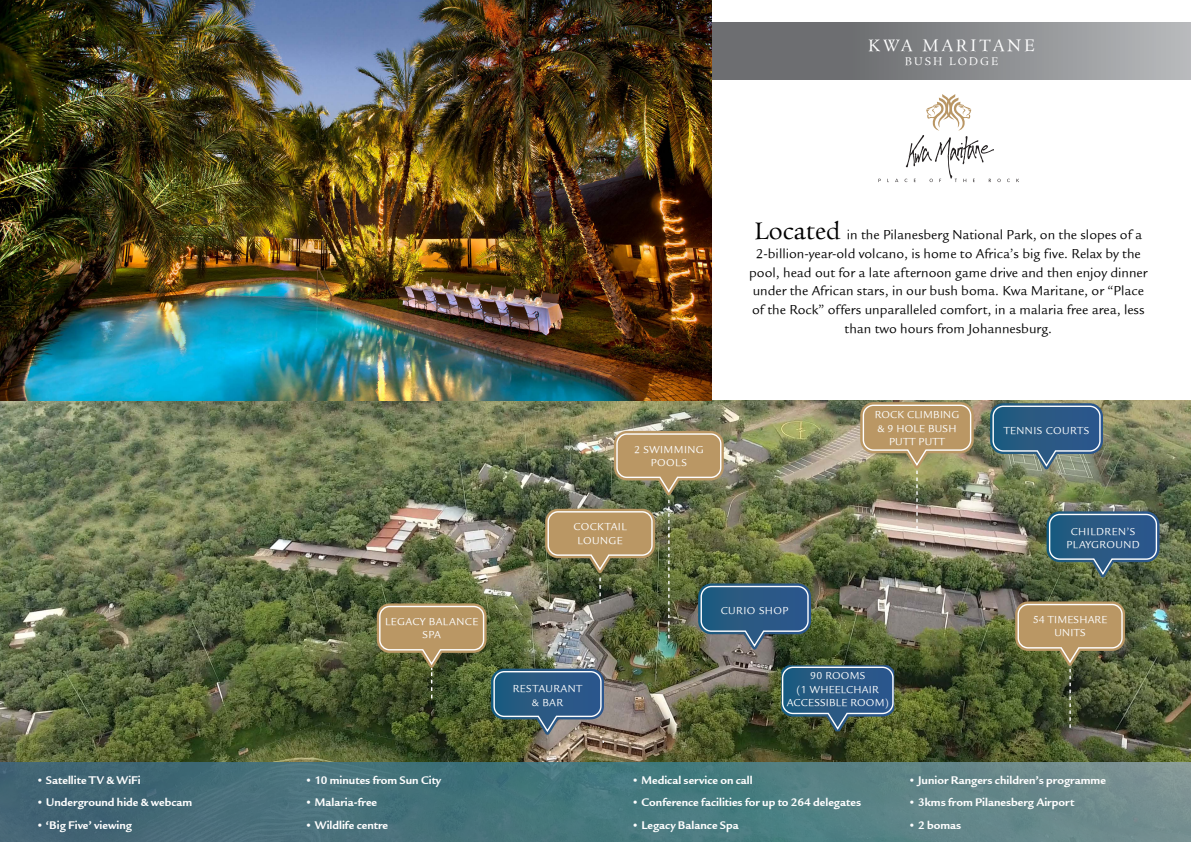
<style>
.page{position:relative;width:1191px;height:842px;background:#fff}
.page>*{position:absolute;margin:0;border:0;box-sizing:border-box;transform-origin:0 0}
.t1{font:18px "Legacy Serif OSITCTT Book";letter-spacing:.16em;color:#fff}
.t2{font:14px/18.8px "Legacy Sans ITCTT Book";color:#000;text-align:center}
.t3{font:12px "Legacy Sans ITCTT Bold";color:#fff}
.t4{font:12px "Legacy Serif OSITCTT Book";letter-spacing:.16em;color:#fff}
.t5{font:11px/13.2px "Legacy Sans ITCTT Book";letter-spacing:.03em;color:#fff;text-align:center}
.s1{font-family:"Legacy Serif OSITCTT Book";font-size:26px}
</style>
<div class="page">
<img style="left:0;top:400px;width:1191px;height:442px">
<svg style="left:0;top:763px;width:1191px;height:78px"></svg>
<svg style="left:990px;top:403px;width:113px;height:66px"></svg>
<svg style="left:1046px;top:511px;width:113px;height:66px"></svg>
<img style="left:377px;top:402px;width:596px;height:333px">
<svg style="left:1015px;top:601px;width:110px;height:127px"></svg>
<div style="left:712px;top:23px;width:479px;height:56px;background:linear-gradient(to right,#5d5e61,#b2b4b6)"></div>
<img style="left:0;top:0;width:712px;height:400px">
<svg style="left:904px;top:94px;width:96px;height:88px"></svg>
<p class="t3" style="left:36px;top:773px;width:106px">• Satellite TV &amp; WiFi</p>
<p class="t3" style="left:36px;top:796px;width:158px">• Underground hide &amp; webcam</p>
<p class="t3" style="left:36px;top:818px;width:98px">• ‘Big Five’ viewing</p>
<p class="t1" style="left:868px;top:35px;width:168px">KWA MARITANE</p>
<p class="t4" style="left:904px;top:55px;width:95px">BUSH LODGE</p>
<p class="t5" style="left:385px;top:615px;width:95px">LEGACY BALANCE<br>SPA</p>
<p class="t3" style="left:305px;top:773px;width:138px">• 10 minutes from Sun City</p>
<p class="t3" style="left:305px;top:796px;width:74px">• Malaria-free</p>
<p class="t3" style="left:305px;top:818px;width:85px">• Wildlife centre</p>
<p class="t2" style="left:749px;top:225px;width:400px"><span class="s1">Located</span> in the Pilanesberg National Park, on the slopes of a 2-billion-year-old volcano, is home to Africa’s big five. Relax by the pool, head out for a late afternoon game drive and then enjoy dinner under the African stars, in our bush boma. Kwa Maritane, or “Place of the Rock” offers unparalleled comfort, in a malaria free area, less than two hours from Johannesburg.</p>
<p class="t5" style="left:634px;top:443px;width:71px">2 SWIMMING<br>POOLS</p>
<p class="t5" style="left:573px;top:520px;width:55px">COCKTAIL<br>LOUNGE</p>
<p class="t5" style="left:874px;top:408px;width:86px">ROCK CLIMBING &amp; 9 HOLE BUSH<br>PUTT PUTT</p>
<p class="t5" style="left:513px;top:682px;width:71px">RESTAURANT &amp; BAR</p>
<p class="t5" style="left:720px;top:604px;width:69px">CURIO SHOP</p>
<p class="t5" style="left:787px;top:669px;width:103px">90 ROOMS<br>(1 WHEELCHAIR<br>ACCESSIBLE ROOM)</p>
<p class="t5" style="left:1003px;top:424px;width:87px">TENNIS COURTS</p>
<p class="t5" style="left:1066px;top:525px;width:75px">CHILDREN’S<br>PLAYGROUND</p>
<p class="t5" style="left:1032px;top:613px;width:76px">54 TIMESHARE<br>UNITS</p>
<p class="t3" style="left:631px;top:773px;width:123px">• Medical service on call</p>
<p class="t3" style="left:631px;top:796px;width:231px">• Conference facilities for up to 264 delegates</p>
<p class="t3" style="left:631px;top:818px;width:109px">• Legacy Balance Spa</p>
<p class="t3" style="left:908px;top:773px;width:199px">• Junior Rangers children’s programme</p>
<p class="t3" style="left:908px;top:796px;width:168px">• 3kms from Pilanesberg Airport</p>
<p class="t3" style="left:908px;top:818px;width:55px">• 2 bomas</p>
</div>
